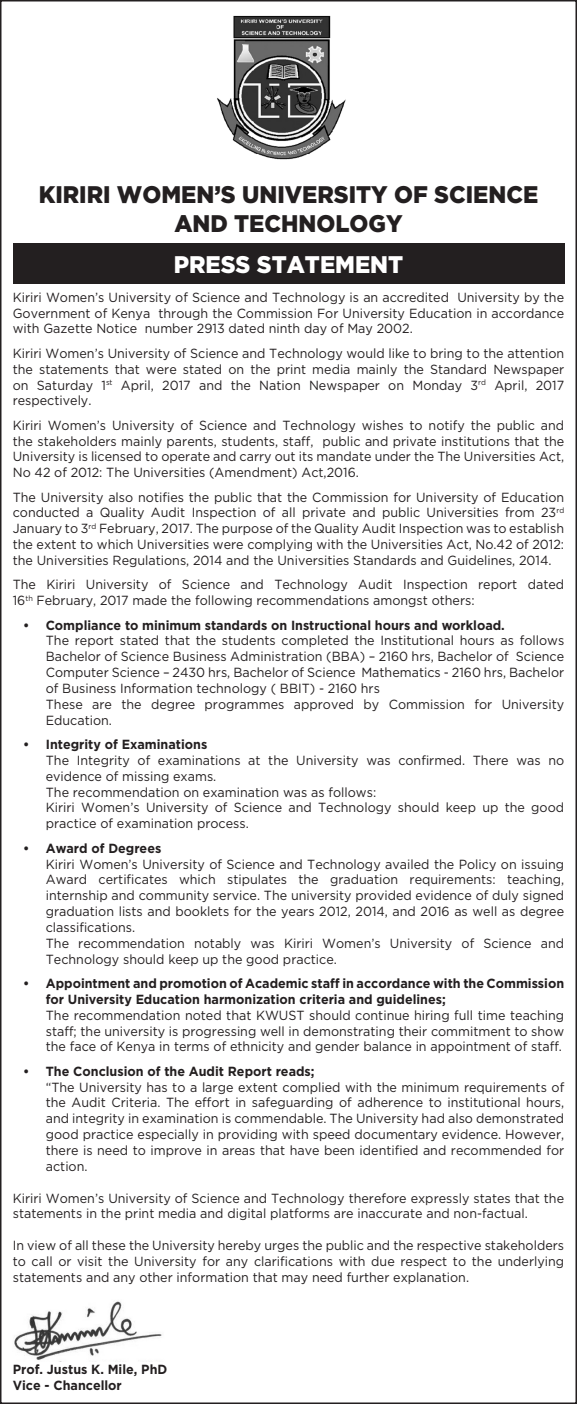
<style>
.page{position:relative;width:577px;height:1404px;background:#fff}
.page>*{position:absolute;margin:0;border:0;box-sizing:border-box;transform-origin:0 0}
.t1{font:900 24px/28.8px "Gotham";color:#231f20;text-align:center;scale:.95 1}
.t2{font:900 24px "Gotham";color:#fff;scale:.95 1}
.t3{font:13.2px/15.9px "Gotham";color:#231f20;text-align:justify;scale:.95 1}
.t4{font:700 13.2px/15.9px "Gotham";color:#231f20;scale:.95 1}
</style>
<div class="page">
<img style="left:14px;top:1301px;width:148px;height:59px">
<div style="left:13px;top:243px;width:550px;height:40px;background:#231f20"></div>
<img style="left:217px;top:15px;width:129px;height:145px">
<h1 class="t1" style="left:39px;top:180px;width:527px">KIRIRI WOMEN’S UNIVERSITY OF SCIENCE<br>AND TECHNOLOGY</h1>
<h1 class="t2" style="left:173px;top:248px;width:243px">PRESS STATEMENT</h1>
<p class="t3" style="left:13px;top:289px;width:581px">Kiriri Women’s University of Science and Technology is an accredited University by the Government of Kenya through the Commission For University Education in accordance with Gazette Notice number 2913 dated ninth day of May 2002.</p>
<p class="t3" style="left:13px;top:345px;width:581px">Kiriri Women’s University of Science and Technology would like to bring to the attention the statements that were stated on the print media mainly the Standard Newspaper on Saturday 1<sup>st</sup> April, 2017 and the Nation Newspaper on Monday 3<sup>rd</sup> April, 2017 respectively.</p>
<p class="t3" style="left:13px;top:417px;width:581px">Kiriri Women’s University of Science and Technology wishes to notify the public and the stakeholders mainly parents, students, staff, public and private institutions that the University is licensed to operate and carry out its mandate under the The Universities Act, No 42 of 2012: The Universities (Amendment) Act,2016.</p>
<p class="t3" style="left:13px;top:488px;width:581px">The University also notifies the public that the Commission for University of Education conducted a Quality Audit Inspection of all private and public Universities from 23<sup>rd </sup>January to 3<sup>rd</sup> February, 2017. The purpose of the Quality Audit Inspection was to establish the extent to which Universities were complying with the Universities Act, No.42 of 2012: the Universities Regulations, 2014 and the Universities Standards and Guidelines, 2014.</p>
<p class="t3" style="left:13px;top:576px;width:581px">The Kiriri University of Science and Technology Audit Inspection report dated<br>16<sup>th</sup> February, 2017 made the following recommendations amongst others:</p>
<p class="t4" style="left:23px;top:617px;width:508px">• Compliance to minimum standards on Instructional hours and workload.</p>
<p class="t3" style="left:46px;top:632px;width:546px;text-align:left">The report stated that the students completed the Institutional hours as follows Bachelor of Science Business Administration (BBA) – 2160 hrs, Bachelor of Science Computer Science – 2430 hrs, Bachelor of Science Mathematics - 2160 hrs, Bachelor of Business Information technology ( BBIT) - 2160 hrs<br>These are the degree programmes approved by Commission for University Education.</p>
<p class="t4" style="left:23px;top:736px;width:195px">• Integrity of Examinations</p>
<p class="t3" style="left:46px;top:752px;width:546px;text-align:left">The Integrity of examinations at the University was confirmed. There was no evidence of missing exams.<br>The recommendation on examination was as follows:<br>Kiriri Women’s University of Science and Technology should keep up the good practice of examination process.</p>
<p class="t4" style="left:23px;top:839px;width:147px">• Award of Degrees</p>
<p class="t3" style="left:46px;top:855px;width:546px;text-align:left">Kiriri Women’s University of Science and Technology availed the Policy on issuing Award certificates which stipulates the graduation requirements: teaching, internship and community service. The university provided evidence of duly signed graduation lists and booklets for the years 2012, 2014, and 2016 as well as degree classifications.<br>The recommendation notably was Kiriri Women’s University of Science and Technology should keep up the good practice.</p>
<p class="t4" style="left:46px;top:975px;width:546px;text-indent:-23px">• Appointment and promotion of Academic staff in accordance with the Commission for University Education harmonization criteria and guidelines;</p>
<p class="t3" style="left:46px;top:1006px;width:546px">The recommendation noted that KWUST should continue hiring full time teaching staff; the university is progressing well in demonstrating their commitment to show the face of Kenya in terms of ethnicity and gender balance in appointment of staff.</p>
<p class="t4" style="left:23px;top:1062px;width:308px">• The Conclusion of the Audit Report reads;</p>
<p class="t3" style="left:46px;top:1078px;width:546px">“The University has to a large extent complied with the minimum requirements of the Audit Criteria. The effort in safeguarding of adherence to institutional hours, and integrity in examination is commendable. The University had also demonstrated good practice especially in providing with speed documentary evidence. However, there is need to improve in areas that have been identified and recommended for action.</p>
<p class="t3" style="left:13px;top:1189px;width:581px">Kiriri Women’s University of Science and Technology therefore expressly states that the statements in the print media and digital platforms are inaccurate and non-factual.</p>
<p class="t3" style="left:13px;top:1236px;width:581px">In view of all these the University hereby urges the public and the respective stakeholders to call or visit the University for any clarifications with due respect to the underlying statements and any other information that may need further explanation.</p>
<p class="t4" style="left:13px;top:1360px;width:164px">Prof. Justus K. Mile, PhD<br>Vice - Chancellor</p>
</div>
